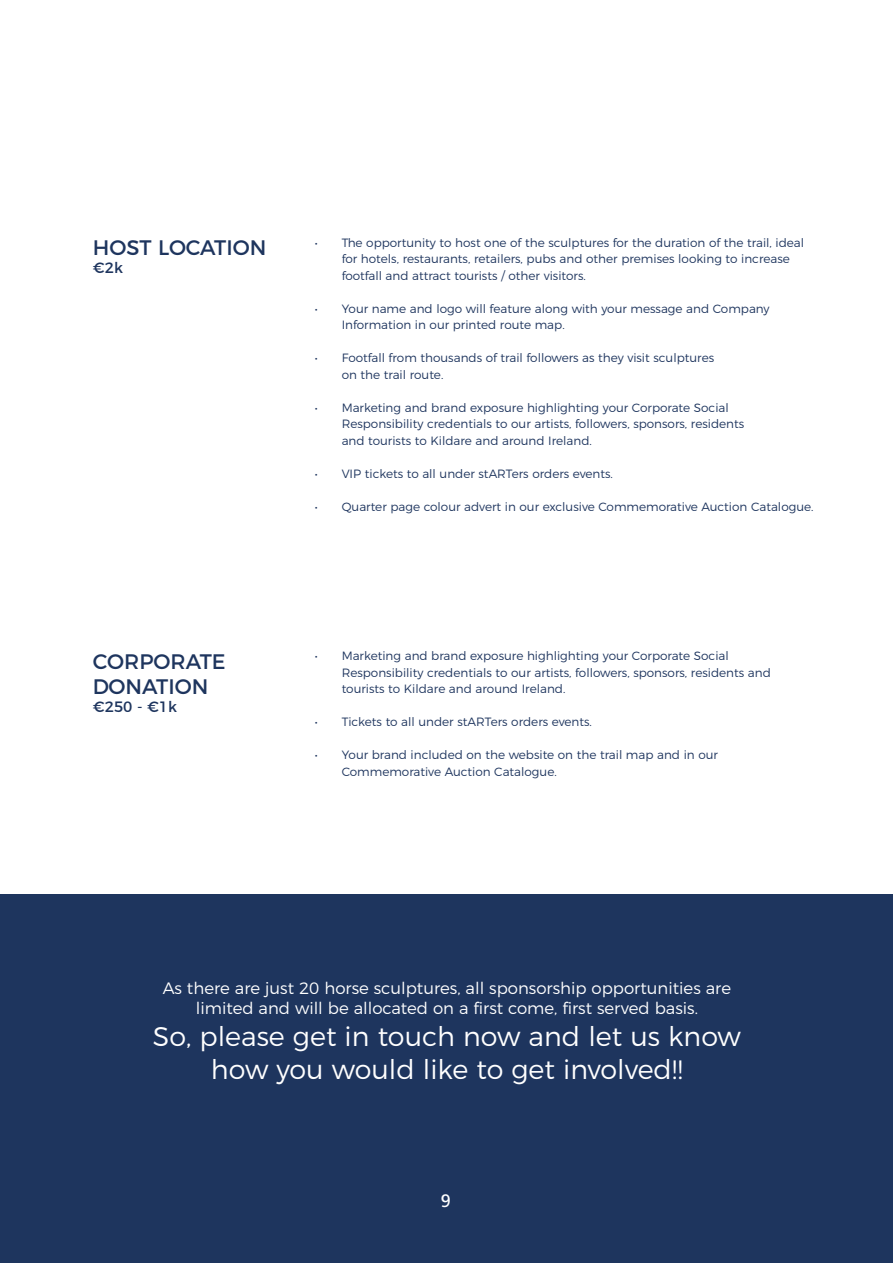
<style>
.page{position:relative;width:893px;height:1263px;background:#fff}
.page>*{position:absolute;margin:0;border:0;box-sizing:border-box;transform-origin:0 0}
.t1{font:300 27px/32.4px "Montserrat";color:#fff;text-align:center}
.t2{font:21px/25.2px "Montserrat";color:#1e355e}
.t3{font:18px "Frutiger";color:#fff}
.t4{font:300 16.5px/19.8px "Montserrat";color:#fff;text-align:center}
.t5{font:15px "Montserrat";color:#1e355e}
.t6{font:300 12px/16.5px "Montserrat";color:#1e355e}
</style>
<div class="page">
<div style="left:0;top:894px;width:893px;height:369px;background:#1e355e"></div>
<h2 class="t2" style="left:93px;top:233px;width:175px">HOST LOCATION</h2>
<p class="t5" style="left:93px;top:256px;width:32px">€2k</p>
<p class="t6" style="left:342px;top:233px;width:464px;text-indent:-27px">• The opportunity to host one of the sculptures for the duration of the trail, ideal for hotels, restaurants, retailers, pubs and other premises looking to increase footfall and attract tourists / other visitors.</p>
<p class="t6" style="left:342px;top:299px;width:429px;text-indent:-27px">• Your name and logo will feature along with your message and Company<br>Information in our printed route map.</p>
<p class="t6" style="left:342px;top:349px;width:374px;text-indent:-27px">• Footfall from thousands of trail followers as they visit sculptures on the trail route.</p>
<p class="t6" style="left:342px;top:398px;width:404px;text-indent:-27px">• Marketing and brand exposure highlighting your Corporate Social<br>Responsibility credentials to our artists, followers, sponsors, residents and tourists to Kildare and around Ireland.</p>
<p class="t6" style="left:315px;top:464px;width:300px">• VIP tickets to all under stARTers orders events.</p>
<p class="t6" style="left:315px;top:497px;width:500px">• Quarter page colour advert in our exclusive Commemorative Auction Catalogue.</p>
<h2 class="t2" style="left:93px;top:647px;width:134px">CORPORATE<br>DONATION</h2>
<p class="t5" style="left:93px;top:695px;width:86px">€250 - €1k</p>
<p class="t6" style="left:342px;top:647px;width:431px;text-indent:-27px">• Marketing and brand exposure highlighting your Corporate Social<br>Responsibility credentials to our artists, followers, sponsors, residents and tourists to Kildare and around Ireland.</p>
<p class="t6" style="left:315px;top:713px;width:279px">• Tickets to all under stARTers orders events.</p>
<p class="t6" style="left:342px;top:746px;width:378px;text-indent:-27px">• Your brand included on the website on the trail map and in our<br>Commemorative Auction Catalogue.</p>
<h3 class="t4" style="left:163px;top:977px;width:570px">As there are just 20 horse sculptures, all sponsorship opportunities are limited and will be allocated on a first come, first served basis.</h3>
<h1 class="t1" style="left:153px;top:1018px;width:589px">So, please get in touch now and let us know how you would like to get involved!!</h1>
<h3 class="t3" style="left:441px;top:1190px;width:12px">9</h3>
</div>
